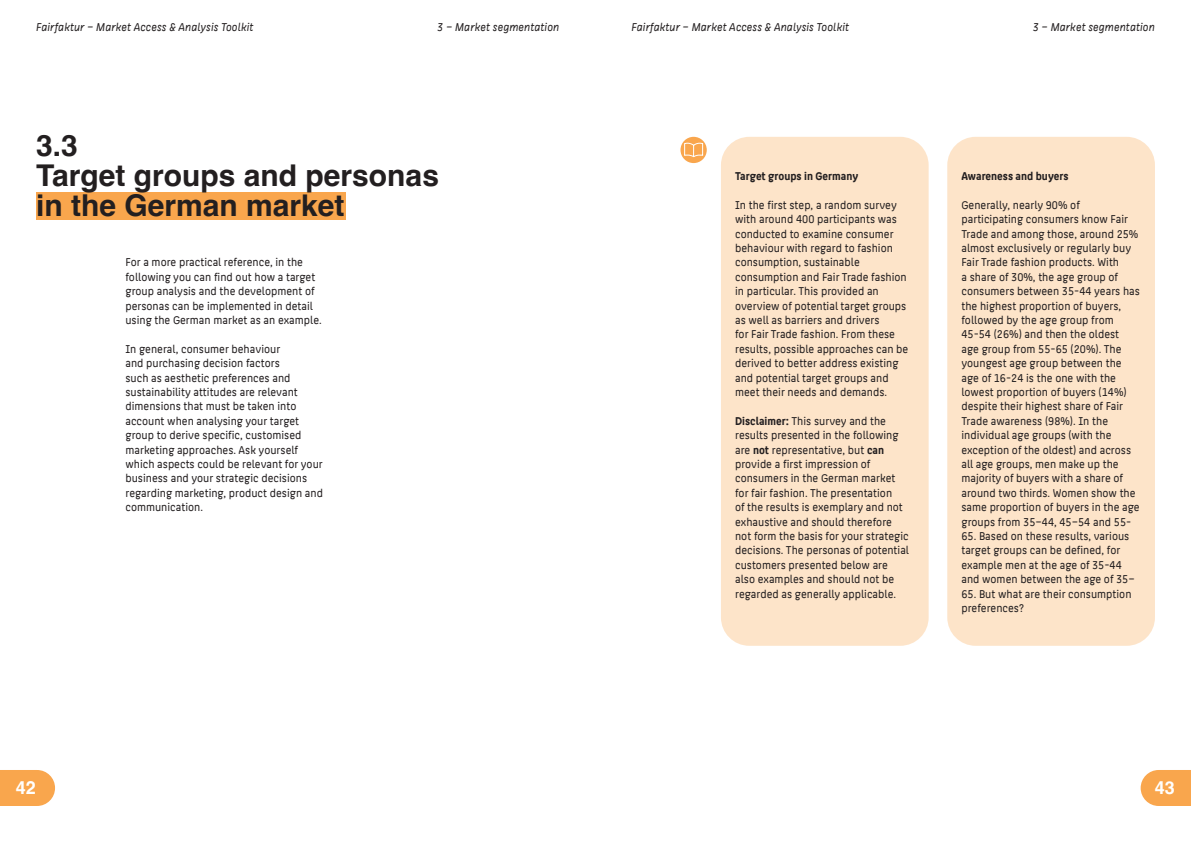
<style>
.page{position:relative;width:1191px;height:842px;background:#fff}
.page>*{position:absolute;margin:0;border:0;box-sizing:border-box;transform-origin:0 0}
.t1{font:700 30px/30px "Helvetica";color:#231f20}
.t2{font:700 18px "Helvetica";color:#fff}
.t3{font:12px/14.4px "HTW Berlin Office";color:#231f20}
.t4{font:italic 12px "HTW Berlin Office";color:#231f20}
.t5{font:700 12px "HTW Berlin Office";color:#231f20}
.s1{font-weight:700}
</style>
<div class="page">
<div style="left:36px;top:192px;width:310px;height:27px;background:#f9a64d"></div>
<svg style="left:0;top:770px;width:55px;height:36px;background:#f9ac59"></svg>
<svg style="left:1140px;top:770px;width:51px;height:36px;background:#f9ad5c"></svg>
<svg style="left:680px;top:137px;width:27px;height:26px"></svg>
<svg style="left:683px;top:142px;width:20px;height:16px"></svg>
<div style="left:721px;top:137px;width:207px;height:509px;background:#fde4c9;border-radius:28px"></div>
<div style="left:947px;top:137px;width:208px;height:509px;background:#fde4c9;border-radius:28px"></div>
<p class="t4" style="left:36px;top:20px;width:219px">Fairfaktur – Market Access &amp; Analysis Toolkit</p>
<p class="t4" style="left:631px;top:20px;width:219px">Fairfaktur – Market Access &amp; Analysis Toolkit</p>
<p class="t4" style="left:437px;top:20px;width:124px">3 – Market segmentation</p>
<h1 class="t1" style="left:36px;top:134px;width:404px">3.3<br>Target groups and personas in the German market</h1>
<p class="t3" style="left:125px;top:255px;width:198px">For a more practical reference, in the following you can find out how a target group analysis and the development of personas can be implemented in detail using the German market as an example.</p>
<p class="t3" style="left:125px;top:342px;width:199px">In general, consumer behaviour<br>and purchasing decision factors<br>such as aesthetic preferences and sustainability attitudes are relevant dimensions that must be taken into account when analysing your target group to derive specific, customised marketing approaches. Ask yourself which aspects could be relevant for your business and your strategic decisions regarding marketing, product design and communication.</p>
<p class="t5" style="left:735px;top:169px;width:125px">Target groups in Germany</p>
<p class="t3" style="left:735px;top:198px;width:175px">In the first step, a random survey with around 400 participants was conducted to examine consumer behaviour with regard to fashion consumption, sustainable consumption and Fair Trade fashion in particular. This provided an overview of potential target groups as well as barriers and drivers<br>for Fair Trade fashion. From these results, possible approaches can be derived to better address existing and potential target groups and meet their needs and demands.</p>
<p class="t3" style="left:735px;top:414px;width:175px"><span class="s1">Disclaimer:</span> This survey and the results presented in the following are <span class="s1">not</span> representative, but <span class="s1">can </span>provide a first impression of consumers in the German market for fair fashion. The presentation<br>of the results is exemplary and not exhaustive and should therefore not form the basis for your strategic decisions. The personas of potential customers presented below are also examples and should not be regarded as generally applicable.</p>
<p class="t4" style="left:1032px;top:20px;width:124px">3 – Market segmentation</p>
<p class="t5" style="left:961px;top:169px;width:109px">Awareness and buyers</p>
<p class="t3" style="left:961px;top:198px;width:180px">Generally, nearly 90% of participating consumers know Fair<br>Trade and among those, around 25% almost exclusively or regularly buy<br>Fair Trade fashion products. With<br>a share of 30%, the age group of consumers between 35-44 years has the highest proportion of buyers, followed by the age group from<br>45-54 (26%) and then the oldest<br>age group from 55-65 (20%). The youngest age group between the age of 16-24 is the one with the lowest proportion of buyers (14%) despite their highest share of Fair<br>Trade awareness (98%). In the individual age groups (with the exception of the oldest) and across all age groups, men make up the majority of buyers with a share of around two thirds. Women show the same proportion of buyers in the age groups from 35–44, 45–54 and 55-</p>
<p class="t3" style="left:961px;top:529px;width:175px">65. Based on these results, various target groups can be defined, for example men at the age of 35-44 and women between the age of 35–</p>
<p class="t3" style="left:961px;top:587px;width:172px">65. But what are their consumption preferences?</p>
<h2 class="t2" style="left:16px;top:777px;width:22px">42</h2>
<h2 class="t2" style="left:1155px;top:777px;width:22px">43</h2>
</div>
